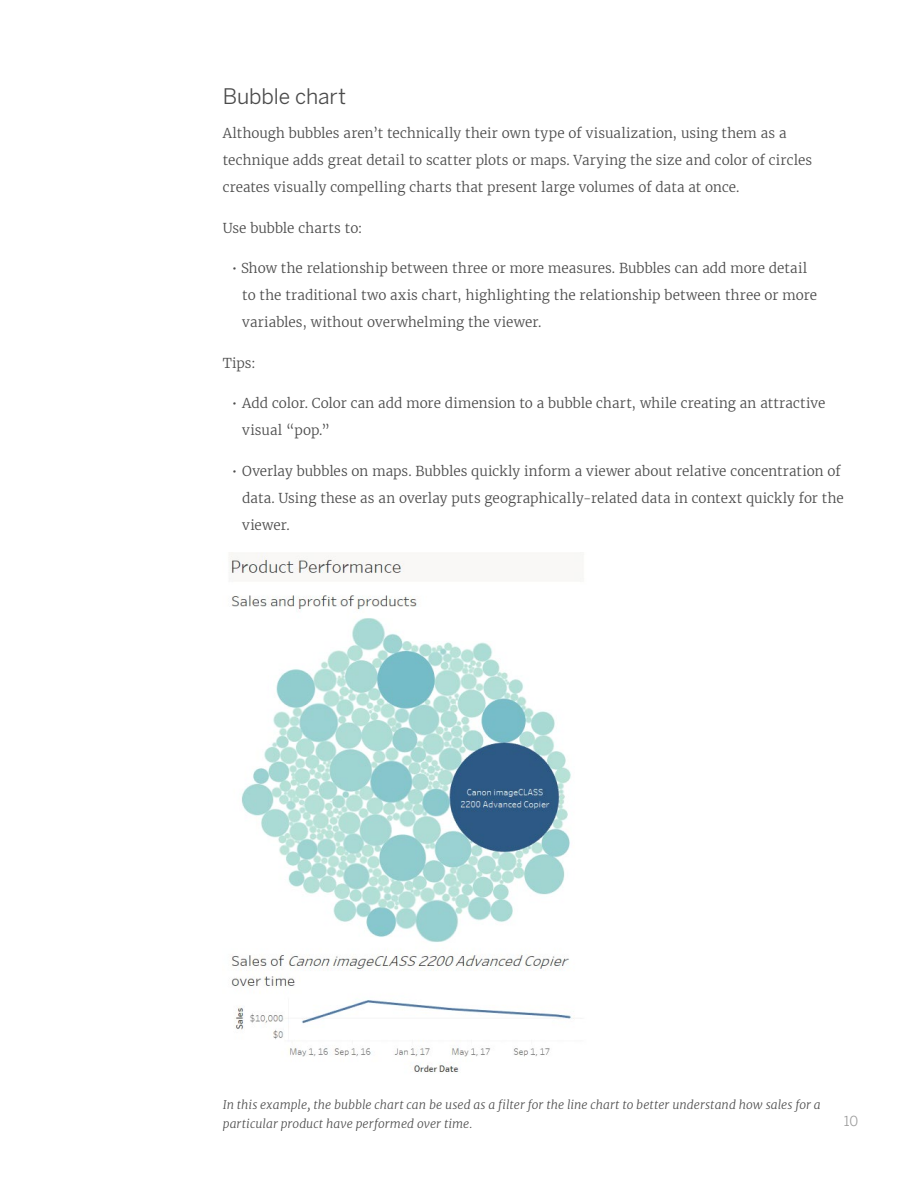
<style>
.page{position:relative;width:918px;height:1188px;background:#fff}
.page>*{position:absolute;margin:0;border:0;box-sizing:border-box;transform-origin:0 0}
.t1{font:21px "Benton Sans";letter-spacing:-.005em;color:#4b4b4b}
.t2{font:300 13.5px/27px "Merriweather";letter-spacing:.005em;color:#4b4b4b}
.t3{font:13.5px "Benton Sans";color:#9b9b9b}
.t4{font:italic 300 12px/19.5px "Merriweather";letter-spacing:.005em;color:#4b4b4b}
</style>
<div class="page">
<img style="left:229px;top:553px;width:352px;height:520px">
<h1 class="t1" style="left:223px;top:84px;width:125px">Bubble chart</h1>
<p class="t2" style="left:223px;top:119px;width:591px">Although bubbles aren’t technically their own type of visualization, using them as a technique adds great detail to scatter plots or maps. Varying the size and color of circles creates visually compelling charts that present large volumes of data at once.</p>
<p class="t2" style="left:223px;top:214px;width:141px">Use bubble charts to:</p>
<p class="t2" style="left:242px;top:254px;width:576px;text-indent:-11px">• Show the relationship between three or more measures. Bubbles can add more detail to the traditional two axis chart, highlighting the relationship between three or more variables, without overwhelming the viewer.</p>
<p class="t2" style="left:223px;top:349px;width:35px">Tips:</p>
<p class="t2" style="left:242px;top:389px;width:585px;text-indent:-11px">• Add color. Color can add more dimension to a bubble chart, while creating an attractive visual “pop.”</p>
<p class="t2" style="left:242px;top:457px;width:603px;text-indent:-11px">• Overlay bubbles on maps. Bubbles quickly inform a viewer about relative concentration of data. Using these as an overlay puts geographically-related data in context quickly for the viewer.</p>
<p class="t4" style="left:223px;top:1094px;width:600px">In this example, the bubble chart can be used as a filter for the line chart to better understand how sales for a particular product have performed over time.</p>
<p class="t3" style="left:844px;top:1113px;width:16px">10</p>
</div>
